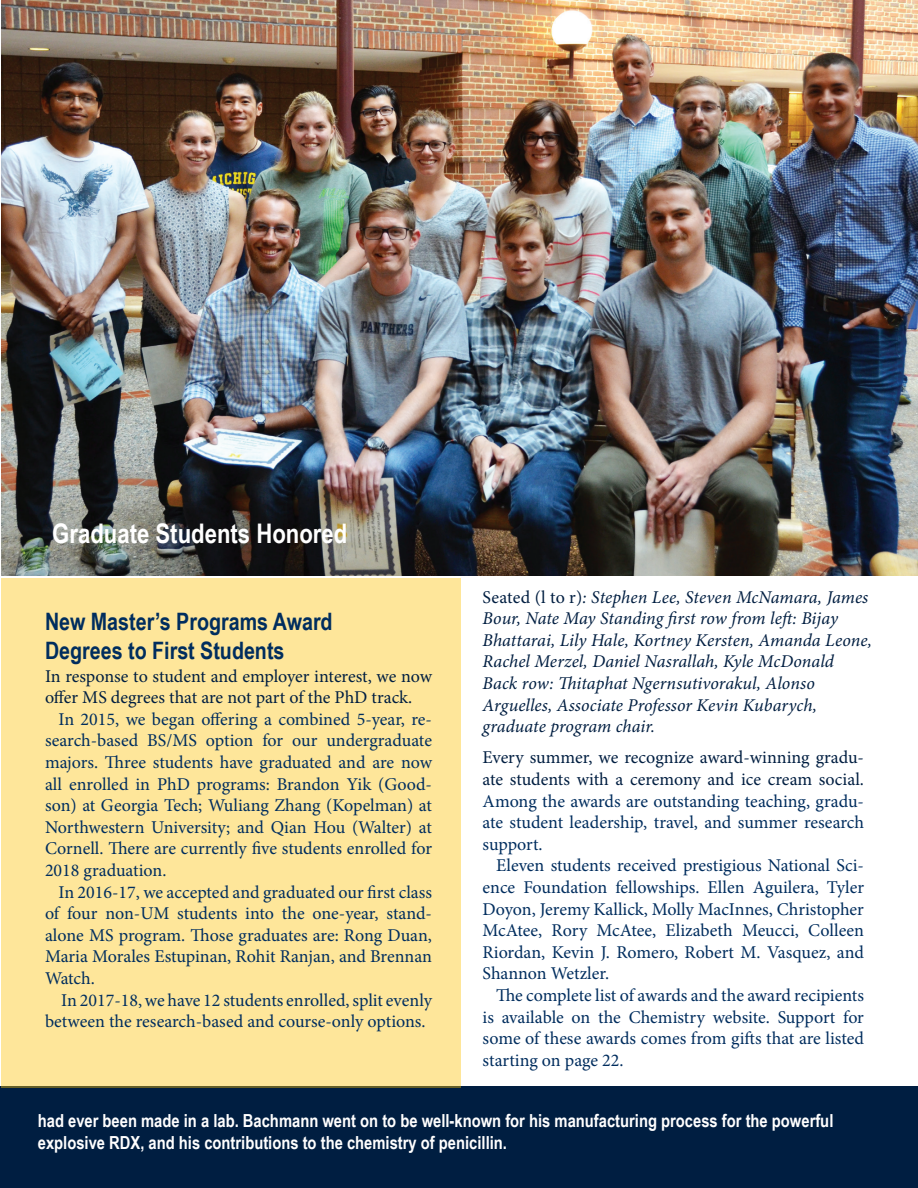
<style>
.page{position:relative;width:918px;height:1188px;background:#fff}
.page>*{position:absolute;margin:0;border:0;box-sizing:border-box;transform-origin:0 0}
.t1{font:700 27px "Arial Narrow";color:#fff}
.t2{font:700 24px/28.8px "Arial Narrow";color:#002d5e}
.t3{font:18px/21.6px "Minion Pro";letter-spacing:-.005em;color:#002d5e;text-align:justify}
.t4{font:italic 18px/21.6px "Minion Pro";color:#001e41}
.t5{font:18px/21.6px "Minion Pro";color:#001e41}
.t6{font:700 18px/21.6px "Arial Narrow";color:#fff}
.s1{font-style:normal}
</style>
<div class="page">
<div style="left:0;top:1086px;width:918px;height:102px;background:#001e41"></div>
<img style="left:2px;top:0;width:916px;height:575px">
<div style="left:2px;top:578px;width:459px;height:509px;background:#fee69a"></div>
<h1 class="t1" style="left:52px;top:514px;width:297px">Graduate Students Honored</h1>
<h2 class="t2" style="left:45px;top:606px;width:289px">New Master’s Programs Award<br>Degrees to First Students</h2>
<p class="t5" style="left:45px;top:665px;width:389px">In response to student and employer interest, we now offer MS degrees that are not part of the PhD track.</p>
<p class="t3" style="left:45px;top:708px;width:389px;text-indent:14px">In 2015, we began offering a combined 5-year, re&shy;search-based BS/MS option for our undergraduate majors. Three students have graduated and are now all enrolled in PhD programs: Brandon Yik (Good&shy;son) at Georgia Tech; Wuliang Zhang (Kopelman) at Northwestern University; and Qian Hou (Walter) at Cornell. There are currently five students enrolled for 2018 graduation.</p>
<p class="t3" style="left:45px;top:881px;width:389px;text-indent:14px">In 2016-17, we accepted and graduated our first class of four non-UM students into the one-year, stand&shy;alone MS program. Those graduates are: Rong Duan, Maria Morales Estupinan, Rohit Ranjan, and Brennan Watch.</p>
<p class="t3" style="left:45px;top:989px;width:389px;text-indent:16px">In 2017-18, we have 12 students enrolled, split evenly between the research-based and course-only options.</p>
<p class="t4" style="left:483px;top:586px;width:391px"><span class="s1">Seated (l to r)</span>: Stephen Lee, Steven McNamara, James Bour, Nate May Standing first row from left: Bijay Bhattarai, Lily Hale, Kortney Kersten, Amanda Leone, Rachel Merzel, Daniel Nasrallah, Kyle McDonald Back row: Thitaphat Ngernsutivorakul, Alonso Arguelles, Associate Professor Kevin Kubarych, graduate program chair.</p>
<p class="t5" style="left:483px;top:747px;width:383px">Every summer, we recognize award-winning gradu&shy;ate students with a ceremony and ice cream social.</p>
<p class="t3" style="left:483px;top:790px;width:383px">Among the awards are outstanding teaching, gradu&shy;ate student leadership, travel, and summer research support.</p>
<p class="t3" style="left:483px;top:855px;width:383px;text-indent:14px">Eleven students received prestigious National Sci&shy;ence Foundation fellowships. Ellen Aguilera, Tyler Doyon, Jeremy Kallick, Molly MacInnes, Christopher McAtee, Rory McAtee, Elizabeth Meucci, Colleen Riordan, Kevin J. Romero, Robert M. Vasquez, and Shannon Wetzler.</p>
<p class="t3" style="left:483px;top:985px;width:383px;text-indent:14px">The complete list of awards and the award recipients is available on the Chemistry website. Support for some of these awards comes from gifts that are listed starting on page 22.</p>
<p class="t6" style="left:38px;top:1109px;width:797px">had ever been made in a lab. Bachmann went on to be well-known for his manufacturing process for the powerful explosive RDX, and his contributions to the chemistry of penicillin.</p>
</div>
